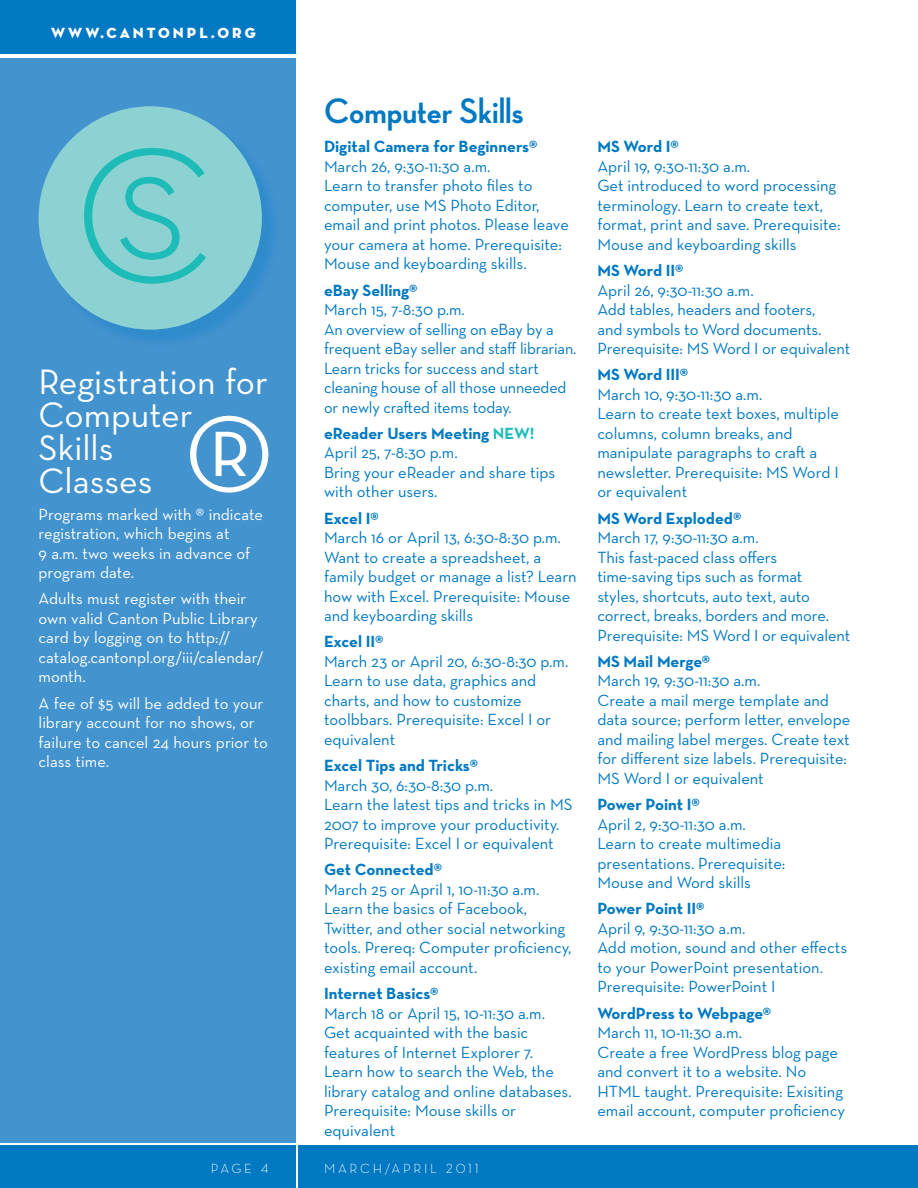
<style>
.page{position:relative;width:918px;height:1188px;background:#fff}
.page>*{position:absolute;margin:0;border:0;box-sizing:border-box;transform-origin:0 0}
.Headline_White{font:36px/33px "Neutraface Text";color:#fff}
.Headline{font:700 36px "Neutraface Display";color:#0079c2}
.Body{font:16.5px/19.5px "Neutraface Text";color:#0079c2}
.Body_White{font:16.5px/19.5px "Neutraface Text";color:#fff}
.Class_Title{font:700 16.5px "Neutraface Text";color:#0079c2}
.t1{font:15px "Neutraface Display Titling";letter-spacing:.2em;color:#fff}
.t2{font:300 13.5px "Neutraface Text";letter-spacing:.2em;color:#fff}
.s1{color:#1dbcb8}
</style>
<div class="page">
<div style="left:298px;top:1146px;width:620px;height:42px;background:#0079c2"></div>
<div style="left:0;top:1146px;width:295px;height:42px;background:#0079c2"></div>
<div style="left:0;top:58px;width:295px;height:1085px;background:#4393cf"></div>
<div style="left:41px;top:109px;width:240px;height:239px;background:#0079c2;opacity:.3"></div>
<div style="left:39px;top:106px;width:223px;height:224px;background:#8dd2d2;border-radius:50%"></div>
<div style="left:0;top:0;width:295px;height:54px;background:#0079c2"></div>
<svg style="left:190px;top:416px;width:78px;height:77px"></svg>
<svg style="left:84px;top:148px;width:122px;height:136px"></svg>
<p class="t1" style="left:51px;top:23px;width:206px">WWW.CANTONPL.ORG</p>
<p class="Headline_White" style="left:39px;top:365px;width:231px">Registration for<br>Computer<br>Skills<br>Classes</p>
<p class="Body_White" style="left:39px;top:504px;width:226px">Programs marked with ® indicate registration, which begins at<br>9 a.m. two weeks in advance of program date.</p>
<p class="Body_White" style="left:39px;top:589px;width:227px">Adults must register with their own valid Canton Public Library card by logging on to http:// catalog.cantonpl.org/iii/calendar/ month.</p>
<p class="Body_White" style="left:39px;top:693px;width:231px">A fee of $5 will be added to your library account for no shows, or failure to cancel 24 hours prior to class time.</p>
<p class="t2" style="left:211px;top:1160px;width:59px">PAGE 4</p>
<p class="Headline" style="left:324px;top:90px;width:201px">Computer Skills</p>
<p class="Class_Title" style="left:324px;top:136px;width:215px">Digital Camera for Beginners®</p>
<p class="Body" style="left:324px;top:156px;width:168px">March 26, 9:30-11:30 a.m.</p>
<p class="Body" style="left:324px;top:176px;width:246px">Learn to transfer photo files to computer, use MS Photo Editor, email and print photos. Please leave your camera at home. Prerequisite:<br>Mouse and keyboarding skills.</p>
<p class="Class_Title" style="left:324px;top:279px;width:95px">eBay Selling®</p>
<p class="Body" style="left:324px;top:300px;width:142px">March 15, 7-8:30 p.m.</p>
<p class="Body" style="left:324px;top:319px;width:254px">An overview of selling on eBay by a frequent eBay seller and staff librarian.<br>Learn tricks for success and start cleaning house of all those unneeded or newly crafted items today.</p>
<p class="Class_Title" style="left:324px;top:423px;width:212px">eReader Users Meeting <span class="s1">NEW!</span></p>
<p class="Body" style="left:324px;top:443px;width:135px">April 25, 7-8:30 p.m.</p>
<p class="Body" style="left:324px;top:462px;width:233px">Bring your eReader and share tips with other users.</p>
<p class="Class_Title" style="left:324px;top:507px;width:56px">Excel I®</p>
<p class="Body" style="left:324px;top:528px;width:238px">March 16 or April 13, 6:30-8:30 p.m.</p>
<p class="Body" style="left:324px;top:547px;width:254px">Want to create a spreadsheet, a family budget or manage a list? Learn how with Excel. Prerequisite: Mouse and keyboarding skills</p>
<p class="Class_Title" style="left:324px;top:631px;width:61px">Excel II®</p>
<p class="Body" style="left:324px;top:651px;width:246px">March 23 or April 20, 6:30-8:30 p.m.</p>
<p class="Body" style="left:324px;top:671px;width:229px">Learn to use data, graphics and charts, and how to customize toolbbars. Prerequisite: Excel I or equivalent</p>
<p class="Class_Title" style="left:324px;top:755px;width:155px">Excel Tips and Tricks®</p>
<p class="Body" style="left:324px;top:775px;width:171px">March 30, 6:30-8:30 p.m.</p>
<p class="Body" style="left:324px;top:795px;width:250px">Learn the latest tips and tricks in MS<br>2007 to improve your productivity.<br>Prerequisite: Excel I or equivalent</p>
<p class="Class_Title" style="left:324px;top:859px;width:120px">Get Connected®</p>
<p class="Body" style="left:324px;top:879px;width:217px">March 25 or April 1, 10-11:30 a.m.</p>
<p class="Body" style="left:324px;top:899px;width:249px">Learn the basics of Facebook,<br>Twitter, and other social networking tools. Prereq: Computer proficiency, existing email account.</p>
<p class="Class_Title" style="left:324px;top:983px;width:116px">Internet Basics®</p>
<p class="Body" style="left:324px;top:1003px;width:223px">March 18 or April 15, 10-11:30 a.m.</p>
<p class="Body" style="left:324px;top:1023px;width:249px">Get acquainted with the basic features of Internet Explorer 7.<br>Learn how to search the Web, the library catalog and online databases.<br>Prerequisite: Mouse skills or equivalent</p>
<p class="t2" style="left:324px;top:1160px;width:156px">MARCH/APRIL 2011</p>
<p class="Class_Title" style="left:597px;top:136px;width:83px">MS Word I®</p>
<p class="Body" style="left:597px;top:156px;width:154px">April 19, 9:30-11:30 a.m.</p>
<p class="Body" style="left:597px;top:176px;width:245px">Get introduced to word processing terminology. Learn to create text, format, print and save. Prerequisite:<br>Mouse and keyboarding skills</p>
<p class="Class_Title" style="left:597px;top:260px;width:88px">MS Word II®</p>
<p class="Body" style="left:597px;top:280px;width:158px">April 26, 9:30-11:30 a.m.</p>
<p class="Body" style="left:597px;top:300px;width:255px">Add tables, headers and footers,<br>and symbols to Word documents.<br>Prerequisite: MS Word I or equivalent</p>
<p class="Class_Title" style="left:597px;top:364px;width:92px">MS Word III®</p>
<p class="Body" style="left:597px;top:384px;width:167px">March 10, 9:30-11:30 a.m.</p>
<p class="Body" style="left:597px;top:404px;width:243px">Learn to create text boxes, multiple columns, column breaks, and manipulate paragraphs to craft a newsletter. Prerequisite: MS Word I or equivalent</p>
<p class="Class_Title" style="left:597px;top:507px;width:145px">MS Word Exploded®</p>
<p class="Body" style="left:597px;top:528px;width:163px">March 17, 9:30-11:30 a.m.</p>
<p class="Body" style="left:597px;top:547px;width:255px">This fast-paced class offers time-saving tips such as format<br>styles, shortcuts, auto text, auto correct, breaks, borders and more.<br>Prerequisite: MS Word I or equivalent</p>
<p class="Class_Title" style="left:597px;top:651px;width:114px">MS Mail Merge®</p>
<p class="Body" style="left:597px;top:671px;width:164px">March 19, 9:30-11:30 a.m.</p>
<p class="Body" style="left:597px;top:690px;width:254px">Create a mail merge template and data source; perform letter, envelope and mailing label merges. Create text for different size labels. Prerequisite:<br>MS Word I or equivalent</p>
<p class="Class_Title" style="left:597px;top:794px;width:104px">Power Point I®</p>
<p class="Body" style="left:597px;top:814px;width:150px">April 2, 9:30-11:30 a.m.</p>
<p class="Body" style="left:597px;top:834px;width:190px">Learn to create multimedia presentations. Prerequisite:<br>Mouse and Word skills</p>
<p class="Class_Title" style="left:597px;top:898px;width:109px">Power Point II®</p>
<p class="Body" style="left:597px;top:918px;width:150px">April 9, 9:30-11:30 a.m.</p>
<p class="Body" style="left:597px;top:938px;width:251px">Add motion, sound and other effects to your PowerPoint presentation.<br>Prerequisite: PowerPoint I</p>
<p class="Class_Title" style="left:597px;top:1002px;width:175px">WordPress to Webpage®</p>
<p class="Body" style="left:597px;top:1023px;width:146px">March 11, 10-11:30 a.m.</p>
<p class="Body" style="left:597px;top:1042px;width:249px">Create a free WordPress blog page and convert it to a website. No HTML taught. Prerequisite: Exisiting email account, computer proficiency</p>
</div>
